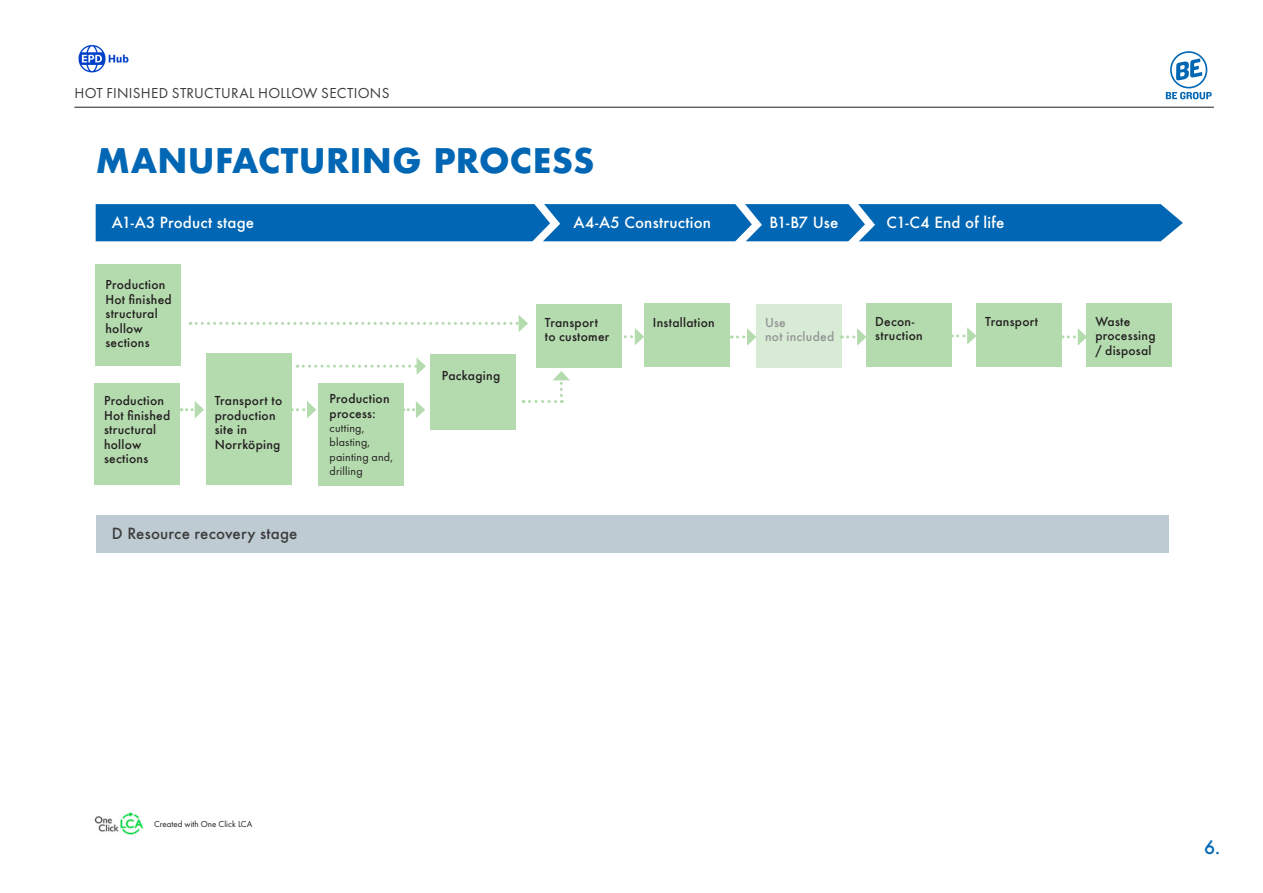
<style>
.page{position:relative;width:1263px;height:893px;background:#fff}
.page>*{position:absolute;margin:0;border:0;box-sizing:border-box;transform-origin:0 0}
.t1{font:700 33px "Futura";letter-spacing:.01em;color:#0166b3}
.t2{font:500 18px "Futura";color:#0166b3}
.t3{font:500 15px "Futura";letter-spacing:.015em;color:#fff}
.t4{font:15px "Futura PT";letter-spacing:.02em;color:#3c3c3d}
.t5{font:500 15px "Futura";letter-spacing:.015em;color:#3c3c3d}
.t6{font:500 12px/14.4px "Futura";letter-spacing:.02em;color:#231f20}
.t7{font:12px/14.4px "Futura PT";letter-spacing:.015em;color:#231f20}
.t8{font:500 12px "Futura";letter-spacing:.02em;color:#939598}
.t9{font:9px "Futura PT";color:#231f20}
</style>
<div class="page">
<svg style="left:1166px;top:51px;width:45px;height:48px"></svg>
<hr style="left:74px;top:107px;width:1140px;height:1px;background:#231f20">
<svg style="left:96px;top:204px;width:1087px;height:38px;background:#0f6eb7"></svg>
<div style="left:96px;top:264px;width:85px;height:102px;background:#b4dbae"></div>
<div style="left:206px;top:354px;width:85px;height:131px;background:#b4dbae"></div>
<div style="left:319px;top:383px;width:85px;height:102px;background:#b4dbae"></div>
<div style="left:430px;top:354px;width:85px;height:75px;background:#b4dbae"></div>
<div style="left:536px;top:304px;width:85px;height:64px;background:#b4dbae"></div>
<div style="left:645px;top:303px;width:85px;height:64px;background:#b4dbae"></div>
<div style="left:756px;top:304px;width:85px;height:64px;background:#d8ebd4"></div>
<div style="left:866px;top:303px;width:85px;height:64px;background:#b4dbae"></div>
<div style="left:976px;top:303px;width:85px;height:64px;background:#b4dbae"></div>
<div style="left:1086px;top:303px;width:86px;height:64px;background:#b4dbae"></div>
<svg style="left:190px;top:315px;width:338px;height:17px"></svg>
<svg style="left:181px;top:401px;width:23px;height:17px"></svg>
<svg style="left:291px;top:401px;width:25px;height:17px"></svg>
<svg style="left:404px;top:401px;width:21px;height:17px"></svg>
<svg style="left:621px;top:328px;width:23px;height:17px"></svg>
<svg style="left:731px;top:328px;width:25px;height:18px"></svg>
<svg style="left:841px;top:328px;width:25px;height:18px"></svg>
<svg style="left:951px;top:327px;width:25px;height:18px"></svg>
<svg style="left:1062px;top:328px;width:24px;height:18px"></svg>
<div style="left:96px;top:515px;width:1072px;height:38px;background:#bfcbd3"></div>
<div style="left:94px;top:383px;width:85px;height:102px;background:#b4dbae"></div>
<svg style="left:297px;top:357px;width:129px;height:18px"></svg>
<svg style="left:523px;top:371px;width:47px;height:32px"></svg>
<img style="left:78px;top:44px;width:51px;height:29px">
<img style="left:94px;top:811px;width:50px;height:24px">
<p class="t4" style="left:74px;top:85px;width:316px">HOT FINISHED STRUCTURAL HOLLOW SECTIONS</p>
<p class="t1" style="left:96px;top:137px;width:500px">MANUFACTURING PROCESS</p>
<p class="t3" style="left:112px;top:212px;width:144px">A1-A3 Product stage</p>
<p class="t3" style="left:573px;top:212px;width:139px">A4-A5 Construction</p>
<p class="t3" style="left:769px;top:212px;width:71px">B1-B7 Use</p>
<p class="t3" style="left:886px;top:212px;width:120px">C1-C4 End of life</p>
<p class="t6" style="left:105px;top:278px;width:68px">Production<br>Hot finished structural hollow sections</p>
<p class="t6" style="left:104px;top:394px;width:68px">Production<br>Hot finished structural hollow sections</p>
<p class="t6" style="left:215px;top:394px;width:69px">Transport to production site in<br>Norrköping</p>
<p class="t6" style="left:330px;top:391px;width:62px">Production process:</p>
<p class="t7" style="left:330px;top:421px;width:36px">cutting,</p>
<p class="t7" style="left:330px;top:435px;width:65px">blasting, painting and,</p>
<p class="t7" style="left:330px;top:464px;width:35px">drilling</p>
<p class="t5" style="left:112px;top:523px;width:187px">D Resource recovery stage</p>
<p class="t6" style="left:442px;top:368px;width:60px">Packaging</p>
<p class="t6" style="left:545px;top:315px;width:54px">Transport</p>
<p class="t6" style="left:545px;top:330px;width:66px">to customer</p>
<p class="t6" style="left:653px;top:315px;width:63px">Installation</p>
<p class="t8" style="left:765px;top:314px;width:22px">Use</p>
<p class="t8" style="left:765px;top:329px;width:71px">not included</p>
<p class="t6" style="left:875px;top:314px;width:49px">Decon&shy;struction</p>
<p class="t6" style="left:985px;top:314px;width:54px">Transport</p>
<p class="t6" style="left:1095px;top:314px;width:62px">Waste processing / disposal</p>
<p class="t9" style="left:154px;top:819px;width:100px">Created with One Click LCA</p>
<p class="t2" style="left:1204px;top:835px;width:18px">6.</p>
</div>
